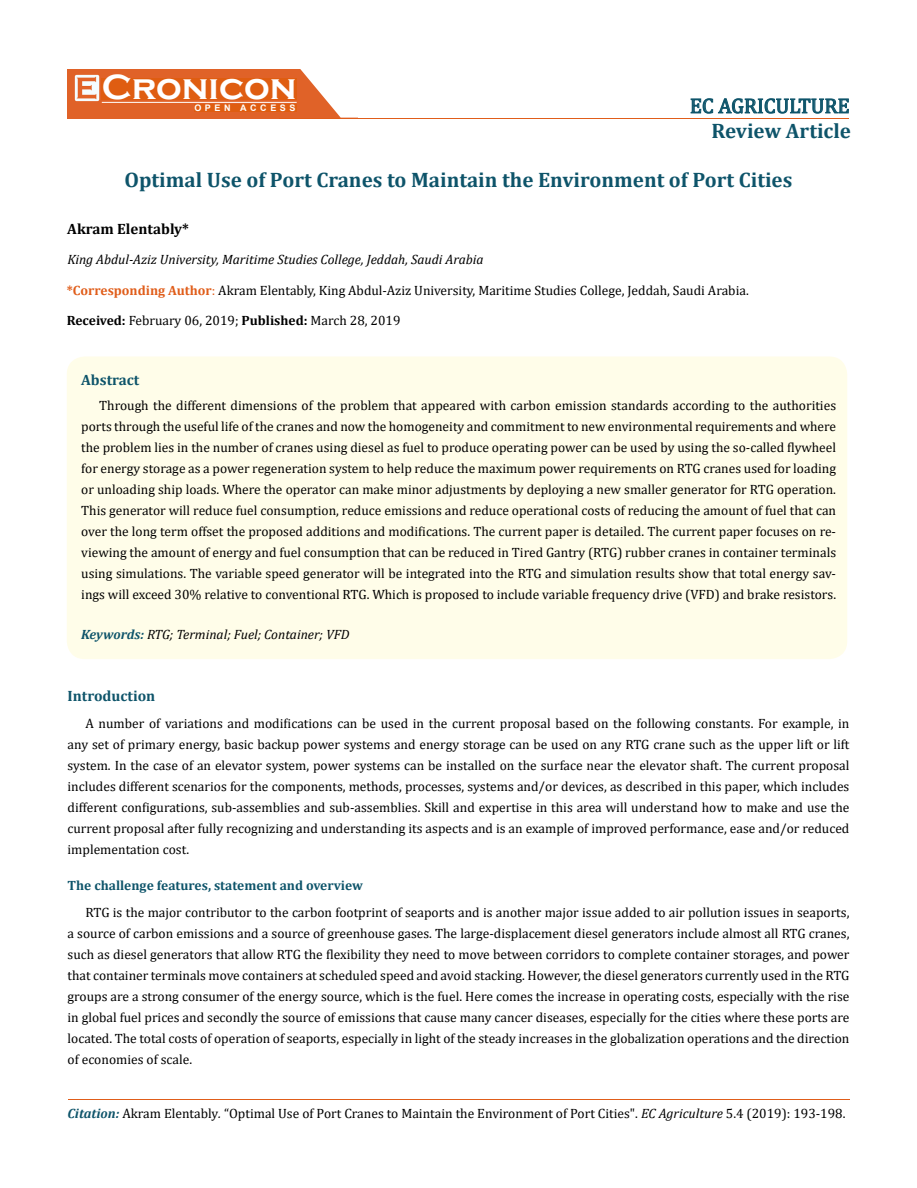
<style>
.page{position:relative;width:917px;height:1188px;background:#fff}
.page>*{position:absolute;margin:0;border:0;box-sizing:border-box;transform-origin:0 0}
.t1{font:700 36px "Copperplate Gothic";color:#fff}
.t2{font:700 21px "Cambria";color:#0e546a}
.t3{font:21px "Cambria";color:#0e546a}
.t4{font:700 15px "Cambria";color:#0e546a}
.t5{font:700 15px "Cambria";color:#000}
.t6{font:13.5px/21px "Cambria";color:#000;text-align:justify}
.t7{font:italic 13.5px "Cambria";color:#000}
.t8{font:700 13.5px "Cambria";color:#0e546a}
.t9{font:700 9px "Arial";letter-spacing:.4em;color:#fff}
.s1{font-weight:700;color:#e05d1a}
.s2{color:#e05d1a}
.s3{font-weight:700}
.s4{font-weight:700;color:#0e546a}
.s5{font-weight:700;font-style:italic;color:#0e546a}
.s6{font-style:italic}
</style>
<div class="page">
<div style="left:67px;top:70px;width:290px;height:49px;background:#e06228"></div>
<svg style="left:300px;top:69px;width:58px;height:49px"></svg>
<img style="left:75px;top:75px;width:24px;height:26px">
<div style="left:102px;top:79px;width:195px;height:21px;background:#df5d11"></div>
<div style="left:194px;top:105px;width:103px;height:7px;background:#df5d11"></div>
<svg style="left:690px;top:98px;width:159px;height:16px"></svg>
<hr style="left:102px;top:102px;width:194px;height:1px;background:#fff">
<hr style="left:279px;top:118px;width:569px;height:1px;background:#e05d1a">
<hr style="left:68px;top:1099px;width:781px;height:1px;background:#e05d1a">
<div style="left:67px;top:356px;width:780px;height:303px;background:#fffde9;border-radius:18px"></div>
<h1 class="t1" style="left:102px;top:68px;width:196px">Cronicon</h1>
<p class="t9" style="left:194px;top:102px;width:103px">OPEN ACCESS</p>
<h2 class="t3" style="left:689px;top:93px;width:161px">EC AGRICULTURE</h2>
<h2 class="t2" style="left:711px;top:116px;width:141px">Review Article</h2>
<h2 class="t2" style="left:124px;top:165px;width:669px">Optimal Use of Port Cranes to Maintain the Environment of Port Cities</h2>
<p class="t5" style="left:67px;top:218px;width:123px">Akram Elentably*</p>
<p class="t7" style="left:67px;top:250px;width:418px">King Abdul-Aziz University, Maritime Studies College, Jeddah, Saudi Arabia</p>
<p class="t6" style="left:67px;top:279px;width:683px"><span class="s1">*Corresponding Author</span><span class="s2">:</span> Akram Elentably, King Abdul-Aziz University, Maritime Studies College, Jeddah, Saudi Arabia.</p>
<p class="t6" style="left:67px;top:310px;width:335px"><span class="s3">Received:</span> February 06, 2019; <span class="s3">Published:</span> March 28, 2019</p>
<p class="t4" style="left:81px;top:369px;width:60px">Abstract</p>
<p class="t6" style="left:81px;top:395px;width:756px;text-indent:18px">Through the different dimensions of the problem that appeared with carbon emission standards according to the authorities ports through the useful life of the cranes and now the homogeneity and commitment to new environmental requirements and where the problem lies in the number of cranes using diesel as fuel to produce operating power can be used by using the so-called flywheel for energy storage as a power regeneration system to help reduce the maximum power requirements on RTG cranes used for loading or unloading ship loads. Where the operator can make minor adjustments by deploying a new smaller generator for RTG operation.<br>This generator will reduce fuel consumption, reduce emissions and reduce operational costs of reducing the amount of fuel that can over the long term offset the proposed additions and modifications. The current paper is detailed. The current paper focuses on re&shy;viewing the amount of energy and fuel consumption that can be reduced in Tired Gantry (RTG) rubber cranes in container terminals using simulations. The variable speed generator will be integrated into the RTG and simulation results show that total energy sav&shy;ings will exceed 30% relative to conventional RTG. Which is proposed to include variable frequency drive (VFD) and brake resistors.</p>
<p class="t7" style="left:81px;top:625px;width:270px"><span class="s4">Keywords:</span> RTG; Terminal; Fuel; Container; VFD</p>
<p class="t4" style="left:68px;top:685px;width:89px">Introduction</p>
<p class="t6" style="left:68px;top:713px;width:783px;text-indent:18px">A number of variations and modifications can be used in the current proposal based on the following constants. For example, in any set of primary energy, basic backup power systems and energy storage can be used on any RTG crane such as the upper lift or lift system. In the case of an elevator system, power systems can be installed on the surface near the elevator shaft. The current proposal includes different scenarios for the components, methods, processes, systems and/or devices, as described in this paper, which includes different configurations, sub-assemblies and sub-assemblies. Skill and expertise in this area will understand how to make and use the current proposal after fully recognizing and understanding its aspects and is an example of improved performance, ease and/or reduced implementation cost.</p>
<p class="t8" style="left:68px;top:876px;width:297px">The challenge features, statement and overview</p>
<p class="t6" style="left:68px;top:902px;width:783px;text-indent:18px">RTG is the major contributor to the carbon footprint of seaports and is another major issue added to air pollution issues in seaports, a source of carbon emissions and a source of greenhouse gases. The large-displacement diesel generators include almost all RTG cranes, such as diesel generators that allow RTG the flexibility they need to move between corridors to complete container storages, and power that container terminals move containers at scheduled speed and avoid stacking. However, the diesel generators currently used in the RTG groups are a strong consumer of the energy source, which is the fuel. Here comes the increase in operating costs, especially with the rise in global fuel prices and secondly the source of emissions that cause many cancer diseases, especially for the cities where these ports are located. The total costs of operation of seaports, especially in light of the steady increases in the globalization operations and the direction of economies of scale.</p>
<p class="t6" style="left:67px;top:1102px;width:779px"><span class="s5">Citation:</span> Akram Elentably<span class="s6">.</span> “Optimal Use of Port Cranes to Maintain the Environment of Port Cities". <span class="s6">EC Agriculture</span> 5.4 (2019): 193-198.</p>
</div>
